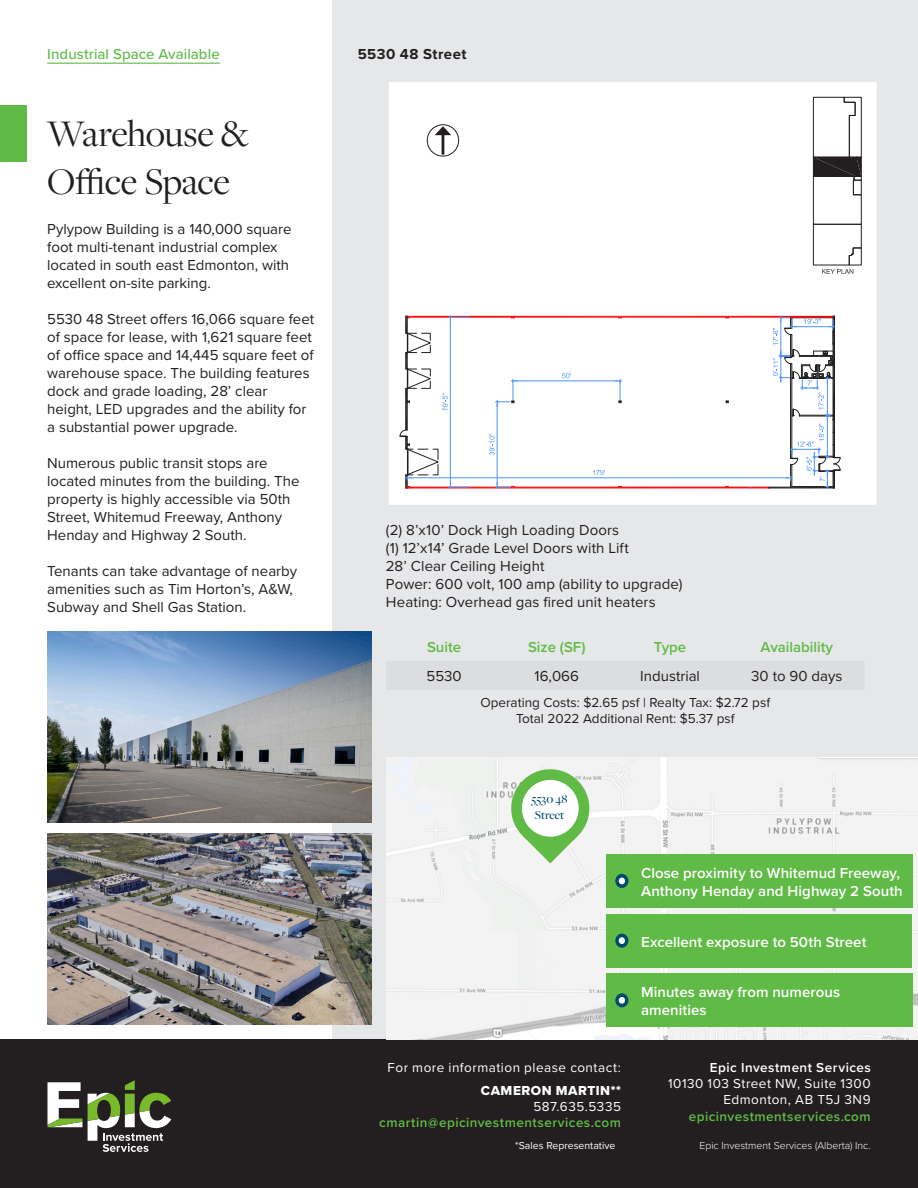
<style>
.page{position:relative;width:918px;height:1188px;background:#fff}
.page>*{position:absolute;margin:0;border:0;box-sizing:border-box;transform-origin:0 0}
.Header_1{font:39px/48px "Freight Disp Pro";letter-spacing:-.01em;color:#231f20}
.t1{font:15px/18px "Proxima Nova";color:#231f20}
.t2{font:600 15px/18px "Proxima Nova";letter-spacing:.005em;color:#fff}
.t3{font:600 15px "Proxima Nova";color:#60bb46}
.Section_heading{font:500 15px "Proxima Nova";letter-spacing:.005em;color:#60bb46}
.t4{font:700 15px "Proxima Nova";letter-spacing:.03em;color:#231f20}
.t5{font:13.5px "Proxima Nova";letter-spacing:.04em;color:#fff}
.t6{font:13.5px "Proxima Nova";color:#231f20}
.t7{font:600 13.5px "Proxima Nova";letter-spacing:.035em;color:#60bb46}
.t8{font:600 13.5px "Proxima Nova";letter-spacing:.035em;color:#fff}
.t9{font:13.5px "Proxima Nova Extrabld";letter-spacing:.04em;color:#fff}
.t10{font:500 12.75px/15.3px "Freight Big Pro";color:#004b6c}
.t11{font:300 10.5px "Proxima Nova";color:#fff}
.t12{font:10.5px "Proxima Nova";color:#fff}
</style>
<div class="page">
<div style="left:333px;top:0;width:585px;height:1040px;background:#e6e7e9"></div>
<div style="left:0;top:1040px;width:918px;height:148px;background:#231f20"></div>
<svg style="left:48px;top:1080px;width:123px;height:72px"></svg>
<img style="left:47px;top:833px;width:324px;height:191px">
<hr style="left:47px;top:63px;width:173px;height:1px;background:#60bb46">
<div style="left:0;top:106px;width:26px;height:56px;background:#60bb46"></div>
<img style="left:386px;top:758px;width:532px;height:282px">
<div style="left:606px;top:854px;width:307px;height:54px;background:#60bb46"></div>
<div style="left:615px;top:874px;width:13px;height:14px;background:#004b6c;border-radius:50%"></div>
<svg style="left:619px;top:878px;width:6px;height:6px"></svg>
<div style="left:606px;top:973px;width:307px;height:54px;background:#60bb46"></div>
<svg style="left:615px;top:993px;width:13px;height:14px"></svg>
<div style="left:619px;top:997px;width:6px;height:7px;background:#fff;border-radius:50%"></div>
<div style="left:606px;top:914px;width:306px;height:54px;background:#60bb46"></div>
<svg style="left:615px;top:934px;width:13px;height:14px"></svg>
<div style="left:619px;top:937px;width:6px;height:7px;background:#fff;border-radius:50%"></div>
<svg style="left:522px;top:836px;width:56px;height:27px"></svg>
<div style="left:511px;top:769px;width:78px;height:78px;background:#60bb46;border-radius:50%"></div>
<div style="left:522px;top:780px;width:57px;height:57px;background:#fff;border-radius:50%"></div>
<div style="left:389px;top:82px;width:488px;height:423px;background:#fff"></div>
<svg style="left:813px;top:97px;width:49px;height:177px;background:#d5d4d4"></svg>
<img style="left:47px;top:632px;width:324px;height:191px">
<hr style="left:442px;top:133px;width:2px;height:22px;background:#231f20">
<svg style="left:435px;top:126px;width:16px;height:9px"></svg>
<div style="left:427px;top:124px;width:32px;height:32px;border:1px solid #231f20;border-radius:50%"></div>
<p class="Section_heading" style="left:47px;top:43px;width:174px">Industrial Space Available</p>
<p class="t4" style="left:358px;top:43px;width:110px">5530 48 Street</p>
<p class="Header_1" style="left:47px;top:108px;width:203px">Warehouse &amp;<br>Office Space</p>
<p class="t1" style="left:47px;top:219px;width:246px">Pylypow Building is a 140,000 square foot multi-tenant industrial complex located in south east Edmonton, with excellent on-site parking.</p>
<p class="t1" style="left:47px;top:309px;width:268px">5530 48 Street offers 16,066 square feet of space for lease, with 1,621 square feet of office space and 14,445 square feet of warehouse space. The building features dock and grade loading, 28’ clear height, LED upgrades and the ability for a substantial power upgrade.</p>
<p class="t1" style="left:47px;top:453px;width:254px">Numerous public transit stops are located minutes from the building. The property is highly accessible via 50th Street, Whitemud Freeway, Anthony Henday and Highway 2 South.</p>
<p class="t1" style="left:47px;top:561px;width:251px">Tenants can take advantage of nearby amenities such as Tim Horton’s, A&amp;W,<br>Subway and Shell Gas Station.</p>
<p class="t1" style="left:386px;top:521px;width:235px">(2) 8’x10’ Dock High Loading Doors</p>
<p class="t1" style="left:386px;top:539px;width:244px">(1) 12’x14’ Grade Level Doors with Lift</p>
<p class="t1" style="left:386px;top:557px;width:160px">28’ Clear Ceiling Height</p>
<p class="t1" style="left:386px;top:575px;width:298px">Power: 600 volt, 100 amp (ability to upgrade)</p>
<p class="t1" style="left:386px;top:593px;width:271px">Heating: Overhead gas fired unit heaters</p>
<p class="t3" style="left:427px;top:636px;width:36px">Suite</p>
<p class="t3" style="left:528px;top:636px;width:59px">Size (SF)</p>
<p class="t3" style="left:654px;top:636px;width:34px">Type</p>
<p class="t3" style="left:761px;top:636px;width:74px">Availability</p>
<p class="t1" style="left:426px;top:667px;width:37px">5530</p>
<p class="t1" style="left:535px;top:667px;width:46px">16,066</p>
<p class="t1" style="left:640px;top:667px;width:61px">Industrial</p>
<p class="t1" style="left:751px;top:667px;width:93px">30 to 90 days</p>
<p class="t6" style="left:480px;top:692px;width:291px">Operating Costs: $2.65 psf | Realty Tax: $2.72 psf</p>
<p class="t6" style="left:516px;top:708px;width:220px">Total 2022 Additional Rent: $5.37 psf</p>
<p class="t10" style="left:532px;top:791px;width:38px">5530 48<br>Street</p>
<p class="t5" style="left:387px;top:1057px;width:235px">For more information please contact:</p>
<p class="t9" style="left:481px;top:1080px;width:142px">CAMERON MARTIN**</p>
<p class="t5" style="left:533px;top:1096px;width:89px">587.635.5335</p>
<p class="t7" style="left:379px;top:1113px;width:243px">cmartin@epicinvestmentservices.com</p>
<p class="t2" style="left:641px;top:863px;width:263px">Close proximity to Whitemud Freeway,<br>Anthony Henday and Highway 2 South</p>
<p class="t2" style="left:641px;top:932px;width:227px">Excellent exposure to 50th Street</p>
<p class="t2" style="left:641px;top:983px;width:201px">Minutes away from numerous amenities</p>
<p class="t8" style="left:710px;top:1057px;width:162px">Epic Investment Services</p>
<p class="t5" style="left:668px;top:1074px;width:204px">10130 103 Street NW, Suite 1300</p>
<p class="t5" style="left:723px;top:1090px;width:149px">Edmonton, AB T5J 3N9</p>
<p class="t7" style="left:689px;top:1106px;width:183px">epicinvestmentservices.com</p>
<p class="t12" style="left:515px;top:1138px;width:102px">*Sales Representative</p>
<p class="t11" style="left:699px;top:1138px;width:173px">Epic Investment Services (Alberta) Inc.</p>
</div>
